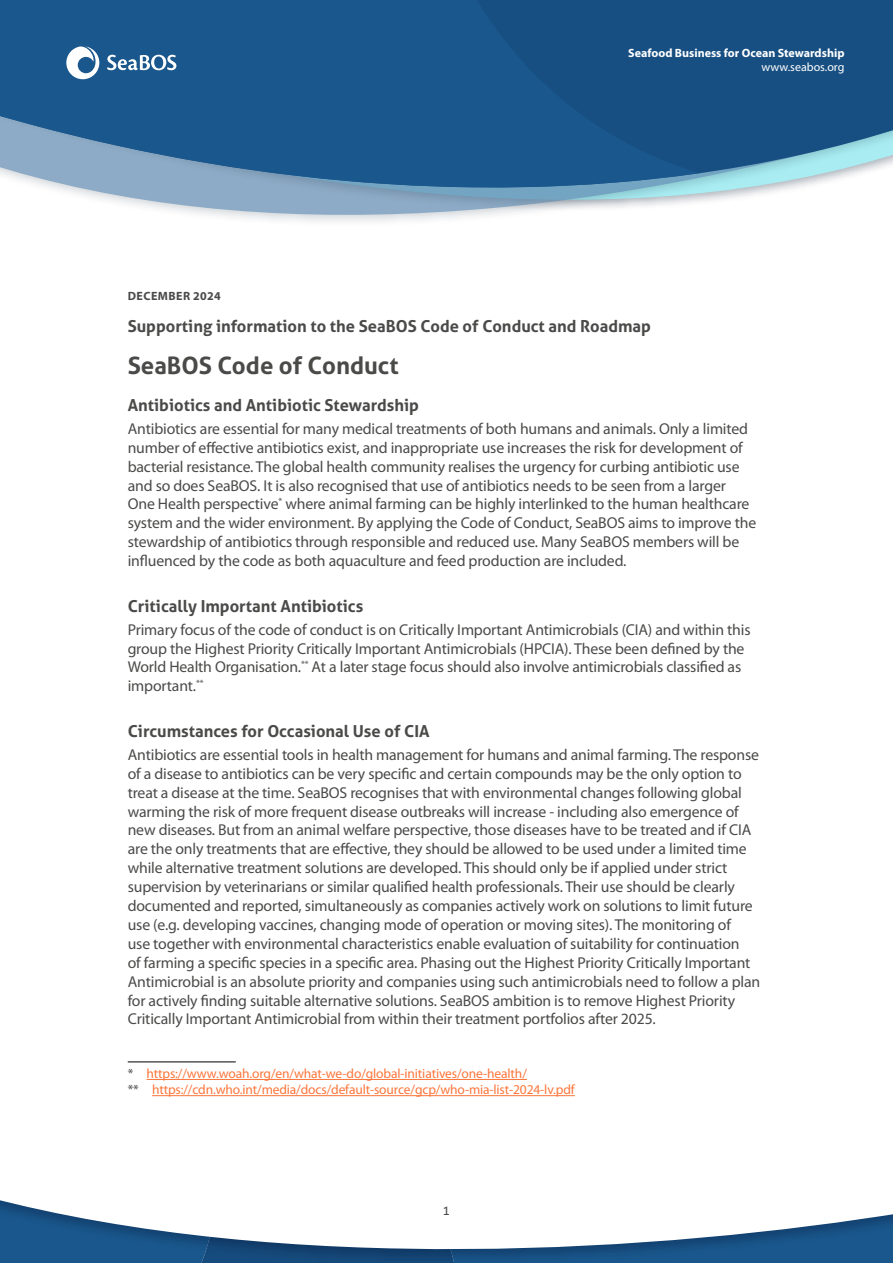
<style>
.page{position:relative;width:893px;height:1263px;background:#fff}
.page>*{position:absolute;margin:0;border:0;box-sizing:border-box;transform-origin:0 0}
.t1{font:700 24px "Aller";color:#4a4a49}
.t2{font:700 16.5px "Aller";color:#4a4a49}
.t3{font:15.75px/18.9px "Myriad Pro";letter-spacing:-.01em;color:#4a4a49}
.t4{font:13.5px/16.2px "Myriad Pro";letter-spacing:-.01em;color:#fd763b}
.t5{font:700 12px "Myriad Pro";color:#fff}
.t6{font:12px "Myriad Pro";color:#fff}
.t7{font:700 12px "Myriad Pro";letter-spacing:.04em;color:#4a4a49}
.t8{font:12px "Aller";color:#4a4a49}
.s1{color:#4a4a49}
</style>
<div class="page">
<svg style="left:0;top:1200px;width:893px;height:63px"></svg>
<svg style="left:227px;top:216px;width:249px;height:6px"></svg>
<svg style="left:144px;top:173px;width:714px;height:43px"></svg>
<svg style="left:0;top:0;width:700px;height:206px;background:#3c709d"></svg>
<svg style="left:428px;top:0;width:465px;height:173px;background:#1e5789"></svg>
<hr style="left:128px;top:1061px;width:108px;height:1px;background:#000">
<hr style="left:147px;top:1079px;width:380px;height:1px;background:#fd763b">
<hr style="left:152px;top:1095px;width:423px;height:1px;background:#fd763b">
<svg style="left:107px;top:55px;width:69px;height:15px"></svg>
<svg style="left:66px;top:45px;width:33px;height:34px"></svg>
<p class="t7" style="left:128px;top:289px;width:94px">DECEMBER 2024</p>
<p class="t5" style="left:628px;top:46px;width:218px">Seafood Business for Ocean Stewardship</p>
<p class="t6" style="left:761px;top:61px;width:84px">www.seabos.org</p>
<p class="t2" style="left:128px;top:316px;width:525px">Supporting information to the SeaBOS Code of Conduct and Roadmap</p>
<h1 class="t1" style="left:128px;top:351px;width:272px">SeaBOS Code of Conduct</h1>
<p class="t2" style="left:128px;top:395px;width:293px">Antibiotics and Antibiotic Stewardship</p>
<p class="t3" style="left:128px;top:419px;width:630px">Antibiotics are essential for many medical treatments of both humans and animals. Only a limited number of effective antibiotics exist, and inappropriate use increases the risk for development of bacterial resistance. The global health community realises the urgency for curbing antibiotic use and so does SeaBOS. It is also recognised that use of antibiotics needs to be seen from a larger One Health perspective<sup>*</sup> where animal farming can be highly interlinked to the human healthcare system and the wider environment. By applying the Code of Conduct, SeaBOS aims to improve the stewardship of antibiotics through responsible and reduced use. Many SeaBOS members will be influenced by the code as both aquaculture and feed production are included.</p>
<p class="t2" style="left:128px;top:595px;width:237px">Critically Important Antibiotics</p>
<p class="t3" style="left:128px;top:620px;width:624px">Primary focus of the code of conduct is on Critically Important Antimicrobials (CIA) and within this group the Highest Priority Critically Important Antimicrobials (HPCIA). These been defined by the World Health Organisation.<sup>**</sup> At a later stage focus should also involve antimicrobials classified as important.<sup>**</sup></p>
<p class="t2" style="left:128px;top:721px;width:303px">Circumstances for Occasional Use of CIA</p>
<p class="t3" style="left:128px;top:745px;width:634px">Antibiotics are essential tools in health management for humans and animal farming. The response of a disease to antibiotics can be very specific and certain compounds may be the only option to treat a disease at the time. SeaBOS recognises that with environmental changes following global warming the risk of more frequent disease outbreaks will increase - including also emergence of new diseases. But from an animal welfare perspective, those diseases have to be treated and if CIA are the only treatments that are effective, they should be allowed to be used under a limited time while alternative treatment solutions are developed. This should only be if applied under strict supervision by veterinarians or similar qualified health professionals. Their use should be clearly documented and reported, simultaneously as companies actively work on solutions to limit future use (e.g. developing vaccines, changing mode of operation or moving sites). The monitoring of<br>use together with environmental characteristics enable evaluation of suitability for continuation<br>of farming a specific species in a specific area. Phasing out the Highest Priority Critically Important Antimicrobial is an absolute priority and companies using such antimicrobials need to follow a plan for actively finding suitable alternative solutions. SeaBOS ambition is to remove Highest Priority Critically Important Antimicrobial from within their treatment portfolios after 2025.</p>
<p class="t4" style="left:128px;top:1066px;width:449px"><span class="s1">*</span> https://www.woah.org/en/what-we-do/global-initiatives/one-health/<br><span class="s1">**</span> https://cdn.who.int/media/docs/default-source/gcp/who-mia-list-2024-lv.pdf</p>
<p class="t8" style="left:443px;top:1203px;width:9px">1</p>
</div>
